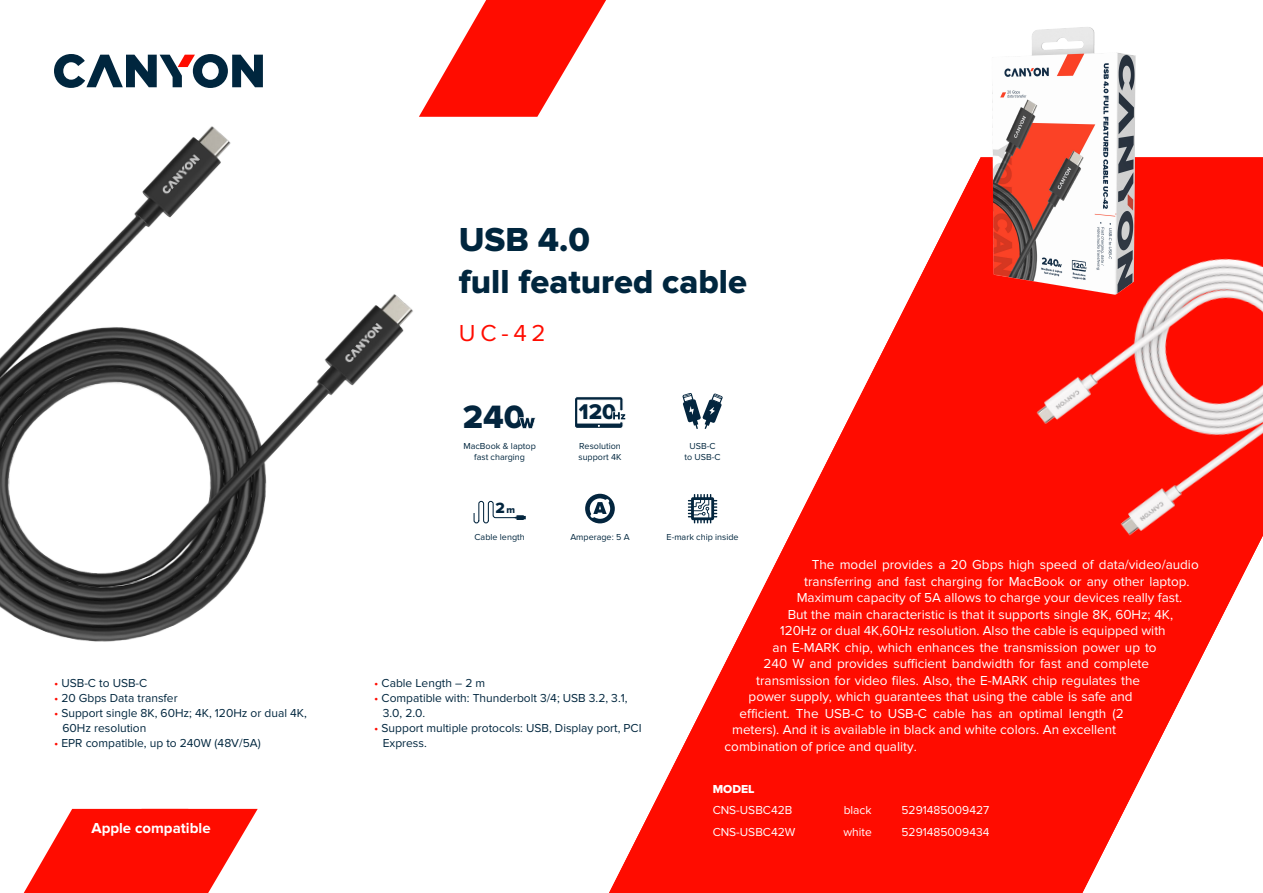
<style>
.page{position:relative;width:1263px;height:893px;background:#fff}
.page>*{position:absolute;margin:0;border:0;box-sizing:border-box;transform-origin:0 0}
.t1{font:34.5px/41.4px "Proxima Nova Extrabld";color:#00263e}
.t2{font:33.6px "Proxima Nova Extrabld";color:#03253e}
.t3{font:24px "Proxima Nova";color:#ff0c00}
.t4{font:22.05px "Proxima Nova Extrabld";color:#03253e}
.t5{font:15.45px "Proxima Nova Extrabld";color:#03253e}
.t6{font:700 15px "Proxima Nova";color:#fff}
.t7{font:13.5px "Proxima Nova";color:#fff}
.t8{font:12px/15px "Proxima Nova";color:#00263e}
.t9{font:12px "Proxima Nova";color:#fff}
.t10{font:12px "Proxima Nova Extrabld";color:#fff}
.t11{font:9px/10.8px "Proxima Nova";color:#00263e;text-align:center}
.s1{color:#ff0c00}
.s2{font-size:9.9px}
</style>
<div class="page">
<svg style="left:24px;top:809px;width:234px;height:84px"></svg>
<svg style="left:433px;top:0;width:173px;height:117px"></svg>
<svg style="left:609px;top:157px;width:654px;height:736px;fill:#ff0c00"></svg>
<svg style="left:54px;top:54px;width:209px;height:34px"></svg>
<img style="left:0;top:92px;width:464px;height:550px">
<img style="left:978px;top:27px;width:184px;height:284px">
<img style="left:982px;top:204px;width:281px;height:386px">
<svg style="left:519px;top:417px;width:17px;height:12px"></svg>
<svg style="left:575px;top:395px;width:52px;height:35px"></svg>
<svg style="left:682px;top:393px;width:41px;height:36px"></svg>
<svg style="left:473px;top:500px;width:53px;height:24px"></svg>
<svg style="left:585px;top:494px;width:30px;height:29px"></svg>
<svg style="left:688px;top:494px;width:29px;height:29px"></svg>
<p class="t8" style="left:54px;top:676px;width:95px"><span class="s1">•</span> USB-C to USB-C</p>
<p class="t8" style="left:54px;top:691px;width:125px"><span class="s1">•</span> 20 Gbps Data transfer</p>
<p class="t8" style="left:63px;top:706px;width:246px;text-indent:-9px"><span class="s1">•</span> Support single 8K, 60Hz; 4K, 120Hz or dual 4K,<br>60Hz resolution</p>
<p class="t8" style="left:54px;top:736px;width:208px"><span class="s1">•</span> EPR compatible, up to 240W (48V/5A)</p>
<p class="t6" style="left:91px;top:820px;width:121px">Apple compatible</p>
<h1 class="t1" style="left:459px;top:220px;width:290px">USB 4.0<br>full featured cable</h1>
<h3 class="t3" style="left:459px;top:320px;width:88px">UC-42</h3>
<h2 class="t2" style="left:463px;top:397px;width:63px">240</h2>
<h3 class="t4" style="left:579px;top:399px;width:39px">120</h3>
<p class="t11" style="left:463px;top:441px;width:74px">MacBook &amp; laptop fast charging</p>
<p class="t11" style="left:578px;top:441px;width:44px;text-align:left">Resolution support 4K</p>
<p class="t11" style="left:684px;top:441px;width:38px">USB-C<br>to USB-C</p>
<p class="t5" style="left:495px;top:499px;width:21px">2<span class="s2">m</span></p>
<p class="t11" style="left:474px;top:531px;width:52px">Cable length</p>
<p class="t11" style="left:570px;top:531px;width:61px">Amperage: 5 A</p>
<p class="t11" style="left:666px;top:531px;width:74px">E-mark chip inside</p>
<p class="t8" style="left:374px;top:676px;width:112px"><span class="s1">•</span> Cable Length – 2 m</p>
<p class="t8" style="left:383px;top:691px;width:246px;text-indent:-9px"><span class="s1">•</span> Compatible with: Thunderbolt 3/4; USB 3.2, 3.1,<br>3.0, 2.0.</p>
<p class="t8" style="left:383px;top:721px;width:260px;text-indent:-9px"><span class="s1">•</span> Support multiple protocols: USB, Display port, PCI<br>Express.</p>
<p class="t7" style="left:812px;top:557px;width:389px">The model provides a 20 Gbps high speed of data/video/audio</p>
<p class="t7" style="left:804px;top:574px;width:387px">transferring and fast charging for MacBook or any other laptop.</p>
<p class="t7" style="left:797px;top:590px;width:387px">Maximum capacity of 5A allows to charge your devices really fast.</p>
<p class="t7" style="left:788px;top:607px;width:387px">But the main characteristic is that it supports single 8K, 60Hz; 4K,</p>
<p class="t7" style="left:780px;top:623px;width:387px">120Hz or dual 4K,60Hz resolution. Also the cable is equipped with</p>
<p class="t7" style="left:773px;top:640px;width:386px">an E-MARK chip, which enhances the transmission power up to</p>
<p class="t7" style="left:764px;top:656px;width:387px">240 W and provides sufficient bandwidth for fast and complete</p>
<p class="t7" style="left:756px;top:673px;width:385px">transmission for video files. Also, the E-MARK chip regulates the</p>
<p class="t7" style="left:749px;top:689px;width:386px">power supply, which guarantees that using the cable is safe and</p>
<p class="t7" style="left:740px;top:706px;width:386px">efficient. The USB-C to USB-C cable has an optimal length (2</p>
<p class="t7" style="left:732px;top:722px;width:386px">meters). And it is available in black and white colors. An excellent</p>
<p class="t7" style="left:725px;top:739px;width:194px">combination of price and quality.</p>
<p class="t10" style="left:713px;top:782px;width:43px">MODEL</p>
<p class="t9" style="left:713px;top:803px;width:81px">CNS-USBC42B</p>
<p class="t9" style="left:844px;top:803px;width:30px">black</p>
<p class="t9" style="left:901px;top:803px;width:89px">5291485009427</p>
<p class="t9" style="left:713px;top:825px;width:84px">CNS-USBC42W</p>
<p class="t9" style="left:843px;top:825px;width:30px">white</p>
<p class="t9" style="left:901px;top:825px;width:89px">5291485009434</p>
</div>
